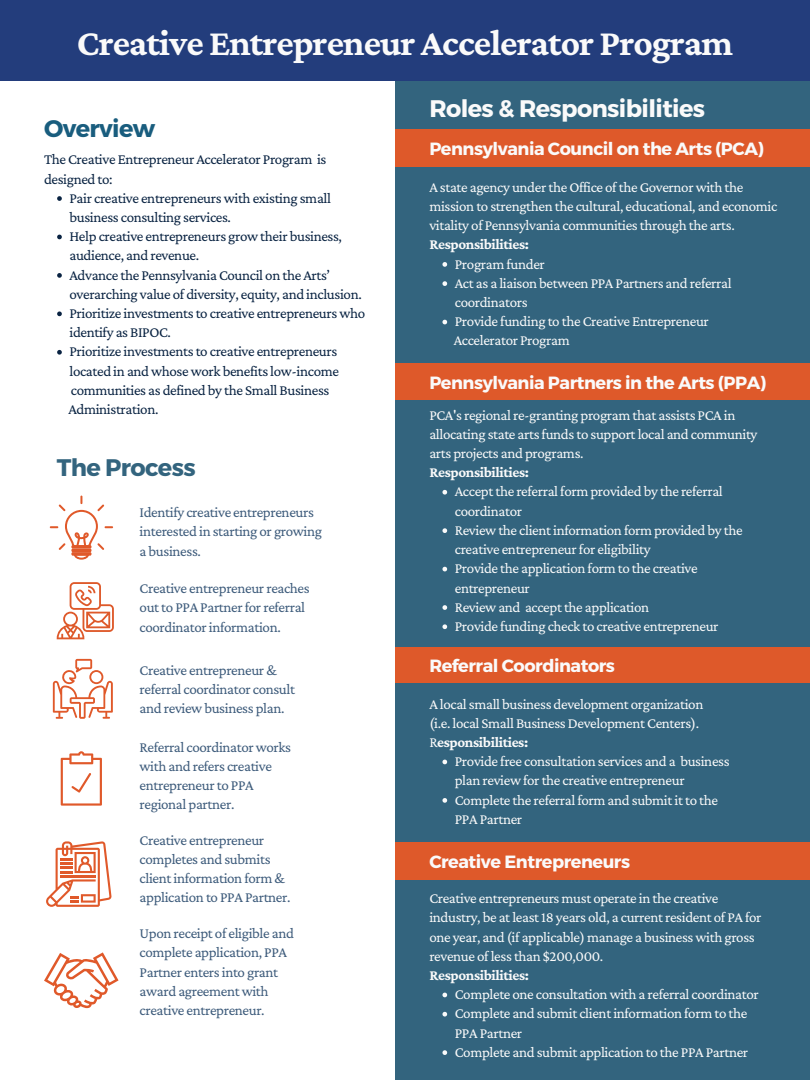
<style>
.page{position:relative;width:810px;height:1080px;background:#fff}
.page>*{position:absolute;margin:0;border:0;box-sizing:border-box;transform-origin:0 0}
.t1{font:700 37.38px "Crimson Pro";letter-spacing:-.025em;color:#fafafa}
.t2{font:700 23.94px "Montserrat";letter-spacing:-.025em;color:#fafafa}
.t3{font:700 23.94px "Montserrat";letter-spacing:-.025em;color:#33647e}
.t4{font:700 23.94px "Montserrat";letter-spacing:-.025em;color:#195d7e}
.t5{font:700 17.69px "Montserrat";letter-spacing:-.025em;color:#fafafa}
.t6{font:15px/19.2px "Crimson Pro";letter-spacing:-.025em;color:#fafafa}
.t7{font:15px/19.2px "Crimson Pro";letter-spacing:-.025em;color:#3d5b7b}
.t8{font:15px/19.2px "Crimson Pro";letter-spacing:-.025em;color:#092342}
.t9{font:700 15px "Crimson Pro";letter-spacing:-.025em;color:#fafafa}
.s1{font-weight:400}
</style>
<div class="page">
<div style="left:0;top:0;width:810px;height:81px;background:#233d7c"></div>
<div style="left:395px;top:81px;width:415px;height:999px;background:#33647e"></div>
<svg style="left:50px;top:496px;width:63px;height:64px"></svg>
<svg style="left:53px;top:659px;width:60px;height:60px"></svg>
<svg style="left:61px;top:751px;width:41px;height:55px"></svg>
<svg style="left:46px;top:841px;width:65px;height:66px"></svg>
<svg style="left:44px;top:952px;width:75px;height:56px"></svg>
<div style="left:395px;top:130px;width:415px;height:37px;background:#de592a"></div>
<svg style="left:442px;top:262px;width:5px;height:5px"></svg>
<svg style="left:442px;top:281px;width:5px;height:5px"></svg>
<svg style="left:442px;top:320px;width:5px;height:4px"></svg>
<div style="left:395px;top:363px;width:415px;height:37px;background:#de592a"></div>
<div style="left:395px;top:647px;width:415px;height:36px;background:#de592a"></div>
<svg style="left:442px;top:760px;width:5px;height:4px"></svg>
<svg style="left:442px;top:798px;width:5px;height:5px"></svg>
<div style="left:395px;top:842px;width:415px;height:37px;background:#de592a"></div>
<svg style="left:57px;top:582px;width:57px;height:57px"></svg>
<svg style="left:57px;top:196px;width:5px;height:5px"></svg>
<svg style="left:57px;top:235px;width:5px;height:4px"></svg>
<svg style="left:57px;top:273px;width:5px;height:5px"></svg>
<svg style="left:57px;top:311px;width:5px;height:5px"></svg>
<svg style="left:57px;top:350px;width:5px;height:5px"></svg>
<svg style="left:442px;top:993px;width:5px;height:4px"></svg>
<svg style="left:442px;top:1012px;width:5px;height:5px"></svg>
<svg style="left:442px;top:1050px;width:5px;height:5px"></svg>
<svg style="left:442px;top:490px;width:5px;height:5px"></svg>
<svg style="left:442px;top:528px;width:5px;height:5px"></svg>
<svg style="left:442px;top:567px;width:5px;height:4px"></svg>
<svg style="left:442px;top:605px;width:5px;height:5px"></svg>
<svg style="left:442px;top:624px;width:5px;height:5px"></svg>
<p class="t1" style="left:77px;top:21px;width:658px">Creative Entrepreneur Accelerator Program</p>
<p class="t4" style="left:44px;top:113px;width:113px">Overview</p>
<p class="t8" style="left:44px;top:150px;width:284px">The Creative Entrepreneur Accelerator Program is designed to:</p>
<p class="t8" style="left:70px;top:188px;width:263px">Pair creative entrepreneurs with existing small business consulting services.</p>
<p class="t8" style="left:70px;top:226px;width:274px">Help creative entrepreneurs grow their business, audience, and revenue.</p>
<p class="t8" style="left:70px;top:265px;width:294px">Advance the Pennsylvania Council on the Arts’ overarching value of diversity, equity, and inclusion.</p>
<p class="t8" style="left:70px;top:303px;width:297px">Prioritize investments to creative entrepreneurs who identify as BIPOC.</p>
<p class="t8" style="left:70px;top:342px;width:271px">Prioritize investments to creative entrepreneurs located in and whose work benefits low-income</p>
<p class="t8" style="left:71px;top:380px;width:260px">communities as defined by the Small Business</p>
<p class="t8" style="left:68px;top:399px;width:92px">Administration.</p>
<p class="t3" style="left:57px;top:452px;width:141px">The Process</p>
<p class="t7" style="left:140px;top:502px;width:184px">Identify creative entrepreneurs interested in starting or growing a business.</p>
<p class="t7" style="left:140px;top:578px;width:172px">Creative entrepreneur reaches out to PPA Partner for referral coordinator information.</p>
<p class="t7" style="left:140px;top:660px;width:157px">Creative entrepreneur &amp; referral coordinator consult and review business plan.</p>
<p class="t7" style="left:140px;top:737px;width:153px">Referral coordinator works with and refers creative entrepreneur to PPA regional partner.</p>
<p class="t7" style="left:140px;top:830px;width:152px">Creative entrepreneur completes and submits client information form &amp; application to PPA Partner.</p>
<p class="t7" style="left:140px;top:923px;width:156px">Upon receipt of eligible and complete application, PPA<br>Partner enters into grant award agreement with creative entrepreneur.</p>
<p class="t2" style="left:429px;top:93px;width:277px">Roles &amp; Responsibilities</p>
<p class="t5" style="left:429px;top:138px;width:336px">Pennsylvania Council on the Arts (PCA)</p>
<p class="t6" style="left:429px;top:177px;width:350px">A state agency under the Office of the Governor with the mission to strengthen the cultural, educational, and economic vitality of Pennsylvania communities through the arts.</p>
<p class="t9" style="left:429px;top:236px;width:101px">Responsibilities:</p>
<p class="t6" style="left:455px;top:254px;width:92px">Program funder</p>
<p class="t6" style="left:455px;top:273px;width:278px">Act as a liaison between PPA Partners and referral coordinators</p>
<p class="t6" style="left:455px;top:312px;width:256px">Provide funding to the Creative Entrepreneur</p>
<p class="t6" style="left:454px;top:331px;width:118px">Accelerator Program</p>
<p class="t5" style="left:429px;top:371px;width:338px">Pennsylvania Partners in the Arts (PPA)</p>
<p class="t6" style="left:429px;top:405px;width:330px">PCA's regional re-granting program that assists PCA in allocating state arts funds to support local and community arts projects and programs.</p>
<p class="t9" style="left:429px;top:464px;width:101px">Responsibilities:</p>
<p class="t6" style="left:455px;top:482px;width:270px">Accept the referral form provided by the referral coordinator</p>
<p class="t6" style="left:455px;top:520px;width:289px">Review the client information form provided by the creative entrepreneur for eligibility</p>
<p class="t6" style="left:455px;top:559px;width:244px">Provide the application form to the creative entrepreneur</p>
<p class="t6" style="left:455px;top:597px;width:196px">Review and accept the application</p>
<p class="t6" style="left:455px;top:616px;width:265px">Provide funding check to creative entrepreneur</p>
<p class="t5" style="left:429px;top:654px;width:187px">Referral Coordinators</p>
<p class="t6" style="left:429px;top:694px;width:276px">A local small business development organization</p>
<p class="t6" style="left:429px;top:713px;width:271px">(i.e. local Small Business Development Centers).</p>
<p class="t9" style="left:429px;top:734px;width:100px"><span class="s1">R</span>esponsibilities:</p>
<p class="t6" style="left:455px;top:751px;width:276px">Provide free consultation services and a business plan review for the creative entrepreneur</p>
<p class="t6" style="left:455px;top:790px;width:265px">Complete the referral form and submit it to the<br>PPA Partner</p>
<p class="t5" style="left:429px;top:850px;width:202px">Creative Entrepreneurs</p>
<p class="t6" style="left:429px;top:888px;width:334px">Creative entrepreneurs must operate in the creative industry, be at least 18 years old, a current resident of PA for one year, and (if applicable) manage a business with gross revenue of less than $200,000.</p>
<p class="t9" style="left:429px;top:967px;width:101px">Responsibilities:</p>
<p class="t6" style="left:455px;top:984px;width:305px">Complete one consultation with a referral coordinator</p>
<p class="t6" style="left:455px;top:1004px;width:294px">Complete and submit client information form to the<br>PPA Partner</p>
<p class="t6" style="left:455px;top:1042px;width:295px">Complete and submit application to the PPA Partner</p>
</div>
